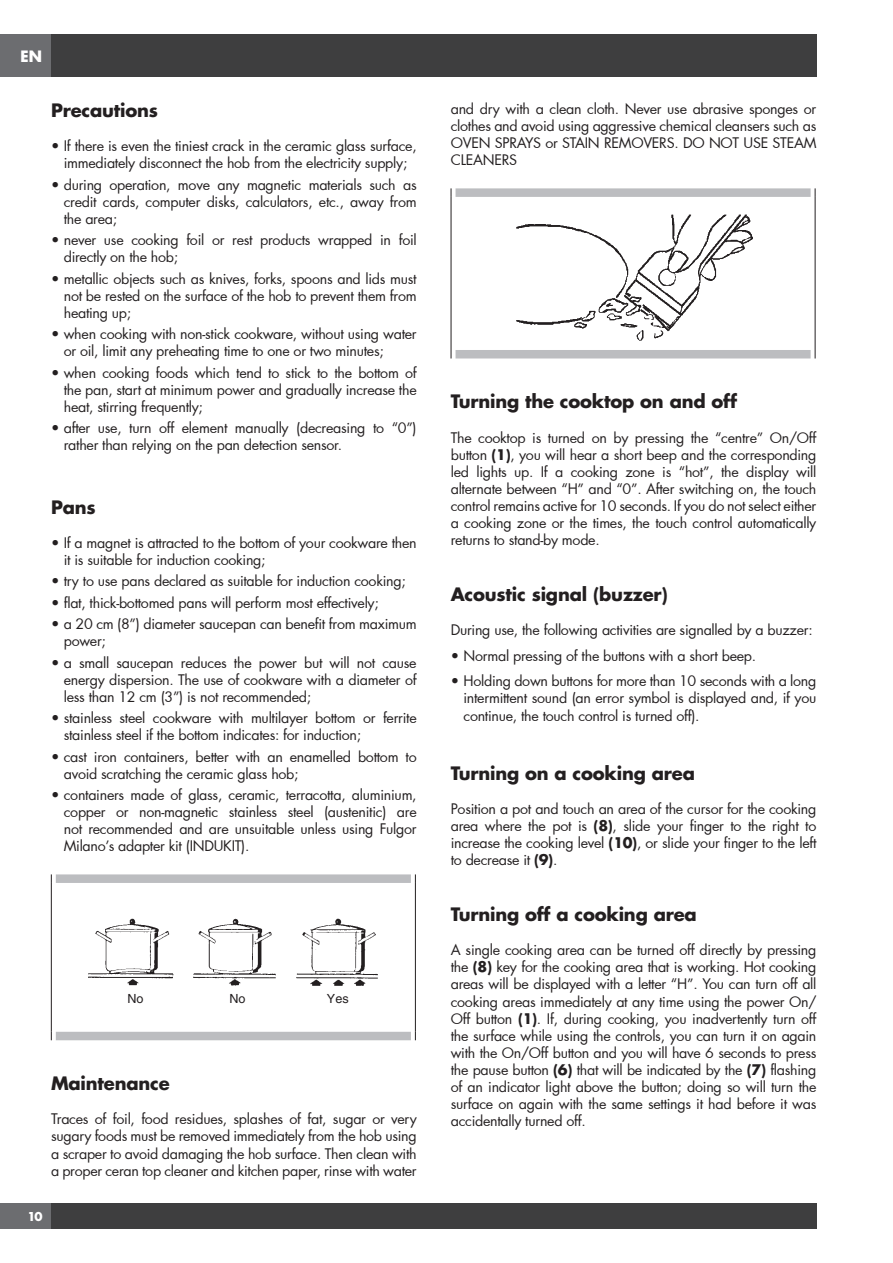
<style>
.page{position:relative;width:893px;height:1263px;background:#fff}
.page>*{position:absolute;margin:0;border:0;box-sizing:border-box;transform-origin:0 0}
.t1{font:700 18px "Futura Std";letter-spacing:-.01em;color:#231f20}
.t2{font:700 17.25px "Futura PT";color:#fff}
.t3{font:14.25px/17.1px "Futura";letter-spacing:-.02em;color:#231f20;text-align:justify}
.t4{font:700 13.5px "Futura PT";color:#fff}
.t5{font:12.6px "Helvetica";color:#231f20}
.s1{font-family:"Futura Std";font-weight:700}
</style>
<div class="page">
<div style="left:0;top:34px;width:51px;height:43px;background:#6c6d70"></div>
<div style="left:51px;top:34px;width:765px;height:43px;background:#3e3e3f"></div>
<div style="left:0;top:1203px;width:51px;height:26px;background:#6c6d70"></div>
<div style="left:51px;top:1203px;width:765px;height:26px;background:#3e3e3f"></div>
<svg style="left:56px;top:874px;width:355px;height:166px"></svg>
<hr style="left:51px;top:883px;width:1px;height:149px;background:#231f20">
<hr style="left:415px;top:883px;width:1px;height:149px;background:#231f20">
<img style="left:76px;top:905px;width:315px;height:115px">
<svg style="left:456px;top:188px;width:355px;height:170px"></svg>
<hr style="left:451px;top:197px;width:1px;height:153px;background:#231f20">
<hr style="left:815px;top:197px;width:1px;height:153px;background:#231f20">
<img style="left:469px;top:201px;width:328px;height:145px">
<p class="t2" style="left:20px;top:45px;width:24px">EN</p>
<p class="t1" style="left:51px;top:98px;width:109px">Precautions</p>
<p class="t3" style="left:51px;top:137px;width:367px;text-align:center">• If there is even the tiniest crack in the ceramic glass surface, immediately disconnect the hob from the electricity supply;</p>
<p class="t3" style="left:64px;top:176px;width:354px;text-indent:-13px">• during operation, move any magnetic materials such as credit cards, computer disks, calculators, etc., away from the area;</p>
<p class="t3" style="left:64px;top:231px;width:354px;text-indent:-13px">• never use cooking foil or rest products wrapped in foil directly on the hob;</p>
<p class="t3" style="left:64px;top:270px;width:354px;text-indent:-13px">• metallic objects such as knives, forks, spoons and lids must not be rested on the surface of the hob to prevent them from heating up;</p>
<p class="t3" style="left:64px;top:325px;width:354px;text-indent:-13px">• when cooking with non-stick cookware, without using water or oil, limit any preheating time to one or two minutes;</p>
<p class="t3" style="left:64px;top:364px;width:354px;text-indent:-13px">• when cooking foods which tend to stick to the bottom of the pan, start at minimum power and gradually increase the heat, stirring frequently;</p>
<p class="t3" style="left:64px;top:419px;width:354px;text-indent:-13px">• after use, turn off element manually (decreasing to “0”) rather than relying on the pan detection sensor.</p>
<p class="t1" style="left:51px;top:495px;width:46px">Pans</p>
<p class="t3" style="left:64px;top:534px;width:354px;text-indent:-13px">• If a magnet is attracted to the bottom of your cookware then it is suitable for induction cooking;</p>
<p class="t3" style="left:51px;top:572px;width:356px">• try to use pans declared as suitable for induction cooking;</p>
<p class="t3" style="left:51px;top:594px;width:329px">• flat, thick-bottomed pans will perform most effectively;</p>
<p class="t3" style="left:64px;top:615px;width:354px;text-indent:-13px">• a 20 cm (8”) diameter saucepan can benefit from maximum power;</p>
<p class="t3" style="left:64px;top:653px;width:354px;text-indent:-13px">• a small saucepan reduces the power but will not cause energy dispersion. The use of cookware with a diameter of less than 12 cm (3”) is not recommended;</p>
<p class="t3" style="left:64px;top:709px;width:354px;text-indent:-13px">• stainless steel cookware with multilayer bottom or ferrite stainless steel if the bottom indicates: for induction;</p>
<p class="t3" style="left:64px;top:747px;width:354px;text-indent:-13px">• cast iron containers, better with an enamelled bottom to avoid scratching the ceramic glass hob;</p>
<p class="t3" style="left:64px;top:786px;width:354px;text-indent:-13px">• containers made of glass, ceramic, terracotta, aluminium, copper or non-magnetic stainless steel (austenitic) are not recommended and are unsuitable unless using Fulgor Milano’s adapter kit (INDUKIT).</p>
<p class="t5" style="left:127px;top:991px;width:18px">No</p>
<p class="t5" style="left:230px;top:991px;width:18px">No</p>
<p class="t5" style="left:327px;top:991px;width:23px">Yes</p>
<p class="t1" style="left:51px;top:1071px;width:120px">Maintenance</p>
<p class="t3" style="left:51px;top:1110px;width:367px">Traces of foil, food residues, splashes of fat, sugar or very sugary foods must be removed immediately from the hob using a scraper to avoid damaging the hob surface. Then clean with a proper ceran top cleaner and kitchen paper, rinse with water</p>
<p class="t4" style="left:27px;top:1208px;width:17px">10</p>
<p class="t3" style="left:451px;top:100px;width:367px">and dry with a clean cloth. Never use abrasive sponges or clothes and avoid using aggressive chemical cleansers such as OVEN SPRAYS or STAIN REMOVERS. DO NOT USE STEAM CLEANERS</p>
<p class="t1" style="left:451px;top:390px;width:288px">Turning the cooktop on and off</p>
<p class="t3" style="left:451px;top:428px;width:367px">The cooktop is turned on by pressing the “centre” On/Off button <span class="s1">(1)</span>, you will hear a short beep and the corresponding led lights up. If a cooking zone is “hot”, the display will alternate between “H” and “0”. After switching on, the touch control remains active for 10 seconds. If you do not select either a cooking zone or the times, the touch control automatically returns to stand-by mode.</p>
<p class="t1" style="left:451px;top:582px;width:219px">Acoustic signal (buzzer)</p>
<p class="t3" style="left:451px;top:621px;width:363px">During use, the following activities are signalled by a buzzer:</p>
<p class="t3" style="left:451px;top:647px;width:307px">• Normal pressing of the buttons with a short beep.</p>
<p class="t3" style="left:463px;top:672px;width:354px;text-indent:-13px">• Holding down buttons for more than 10 seconds with a long intermittent sound (an error symbol is displayed and, if you continue, the touch control is turned off).</p>
<p class="t1" style="left:451px;top:761px;width:246px">Turning on a cooking area</p>
<p class="t3" style="left:451px;top:800px;width:367px">Position a pot and touch an area of the cursor for the cooking area where the pot is <span class="s1">(8)</span>, slide your finger to the right to increase the cooking level <span class="s1">(10)</span>, or slide your finger to the left to decrease it <span class="s1">(9)</span>.</p>
<p class="t1" style="left:451px;top:902px;width:248px">Turning off a cooking area</p>
<p class="t3" style="left:451px;top:941px;width:367px">A single cooking area can be turned off directly by pressing the <span class="s1">(8)</span> key for the cooking area that is working. Hot cooking areas will be displayed with a letter “H”. You can turn off all cooking areas immediately at any time using the power On/ Off button <span class="s1">(1)</span>. If, during cooking, you inadvertently turn off the surface while using the controls, you can turn it on again with the On/Off button and you will have 6 seconds to press the pause button <span class="s1">(6)</span> that will be indicated by the <span class="s1">(7)</span> flashing of an indicator light above the button; doing so will turn the surface on again with the same settings it had before it was accidentally turned off.</p>
</div>
